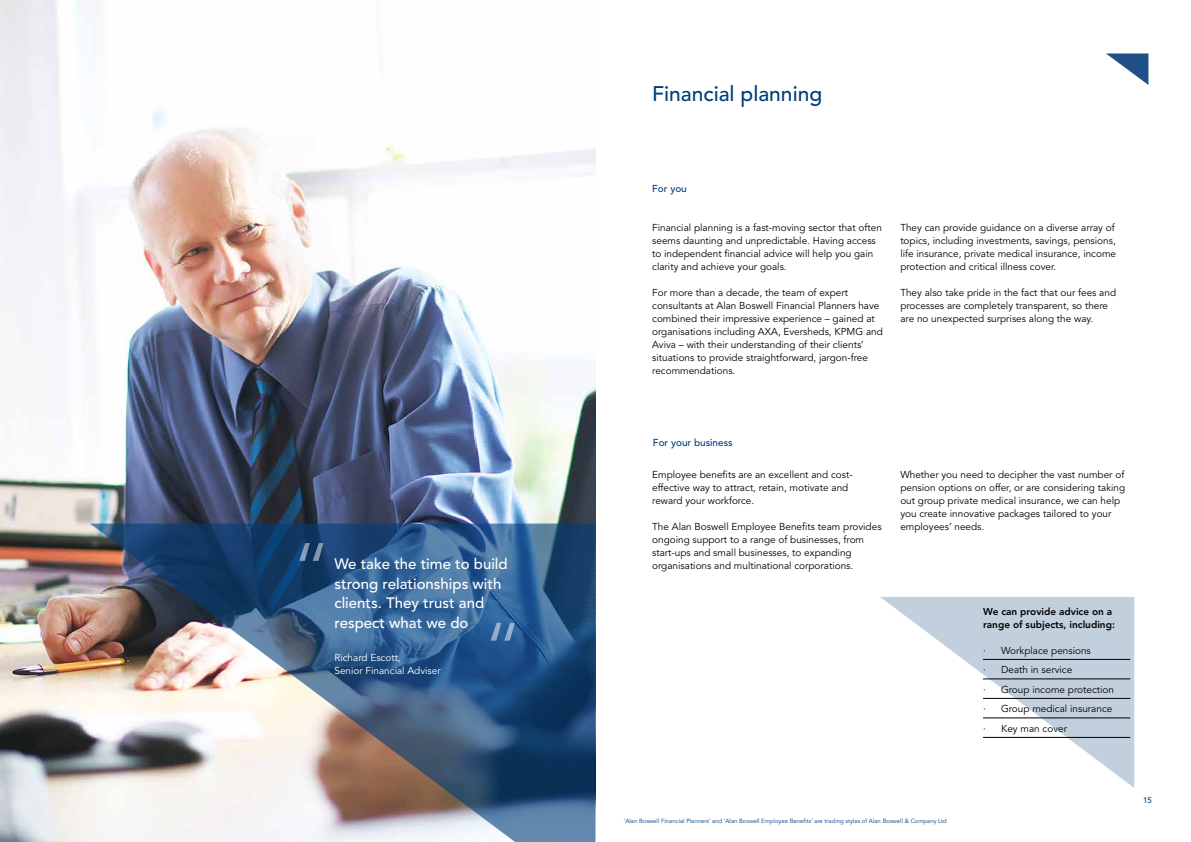
<style>
.page{position:relative;width:1191px;height:842px;background:#fff}
.page>*{position:absolute;margin:0;border:0;box-sizing:border-box;transform-origin:0 0}
.t1{font:500 21px "Avenir LT Std";color:#003d79}
.t2{font:500 15px/19.5px "Avenir LT Std";color:#fff}
.t3{font:10px/13px "Avenir LT Std";color:#000}
.t4{font:800 10px/13px "Avenir LT Std";color:#000}
.t5{font:10px/13px "Avenir LT Std";color:#fff}
.t6{font:500 10px "Avenir LT Std";color:#003d79}
.t7{font:500 8px "Avenir LT Std";color:#003d79}
.t8{font:6px "Avenir LT Std";color:#003d79}
</style>
<div class="page">
<img style="left:0;top:0;width:595px;height:842px">
<svg style="left:1106px;top:53px;width:42px;height:32px"></svg>
<img style="left:90px;top:524px;width:505px;height:318px">
<svg style="left:299px;top:543px;width:24px;height:18px"></svg>
<svg style="left:490px;top:623px;width:25px;height:18px"></svg>
<svg style="left:880px;top:597px;width:254px;height:191px"></svg>
<hr style="left:983px;top:659px;width:147px;height:1px;background:#000">
<hr style="left:983px;top:679px;width:147px;height:1px;background:#000">
<hr style="left:983px;top:698px;width:147px;height:1px;background:#000">
<hr style="left:983px;top:718px;width:147px;height:1px;background:#000">
<hr style="left:983px;top:737px;width:147px;height:1px;background:#000">
<h2 class="t2" style="left:334px;top:554px;width:175px">We take the time to build strong relationships with clients. They trust and respect what we do</h2>
<p class="t5" style="left:334px;top:651px;width:108px">Richard Escott,<br>Senior Financial Adviser</p>
<h1 class="t1" style="left:652px;top:82px;width:171px">Financial planning</h1>
<p class="t6" style="left:652px;top:183px;width:36px">For you</p>
<p class="t3" style="left:652px;top:221px;width:231px">Financial planning is a fast-moving sector that often seems daunting and unpredictable. Having access to independent financial advice will help you gain clarity and achieve your goals.</p>
<p class="t3" style="left:652px;top:286px;width:232px">For more than a decade, the team of expert consultants at Alan Boswell Financial Planners have combined their impressive experience – gained at organisations including AXA, Eversheds, KPMG and Aviva – with their understanding of their clients’ situations to provide straightforward, jargon-free recommendations.</p>
<p class="t3" style="left:900px;top:221px;width:217px">They can provide guidance on a diverse array of topics, including investments, savings, pensions, life insurance, private medical insurance, income protection and critical illness cover.</p>
<p class="t3" style="left:900px;top:286px;width:217px">They also take pride in the fact that our fees and processes are completely transparent, so there are no unexpected surprises along the way.</p>
<p class="t6" style="left:653px;top:436px;width:81px">For your business</p>
<p class="t3" style="left:652px;top:468px;width:202px">Employee benefits are an excellent and cost&shy;effective way to attract, retain, motivate and reward your workforce.</p>
<p class="t3" style="left:652px;top:520px;width:231px">The Alan Boswell Employee Benefits team provides ongoing support to a range of businesses, from start-ups and small businesses, to expanding organisations and multinational corporations.</p>
<p class="t3" style="left:900px;top:468px;width:226px">Whether you need to decipher the vast number of pension options on offer, or are considering taking out group private medical insurance, we can help you create innovative packages tailored to your employees’ needs.</p>
<p class="t4" style="left:983px;top:605px;width:133px">We can provide advice on a range of subjects, including:</p>
<p class="t3" style="left:983px;top:644px;width:4px">∙</p>
<p class="t3" style="left:1001px;top:644px;width:91px">Workplace pensions</p>
<p class="t3" style="left:983px;top:663px;width:4px">∙</p>
<p class="t3" style="left:1001px;top:663px;width:73px">Death in service</p>
<p class="t3" style="left:983px;top:683px;width:4px">∙</p>
<p class="t3" style="left:1001px;top:683px;width:114px">Group income protection</p>
<p class="t3" style="left:983px;top:702px;width:4px">∙</p>
<p class="t3" style="left:1001px;top:702px;width:113px">Group medical insurance</p>
<p class="t3" style="left:983px;top:722px;width:4px">∙</p>
<p class="t3" style="left:1001px;top:722px;width:67px">Key man cover</p>
<p class="t8" style="left:624px;top:817px;width:324px">‘Alan Boswell Financial Planners’ and ‘Alan Boswell Employee Benefits’ are trading styles of Alan Boswell &amp; Company Ltd</p>
<p class="t7" style="left:1143px;top:796px;width:10px">15</p>
</div>
